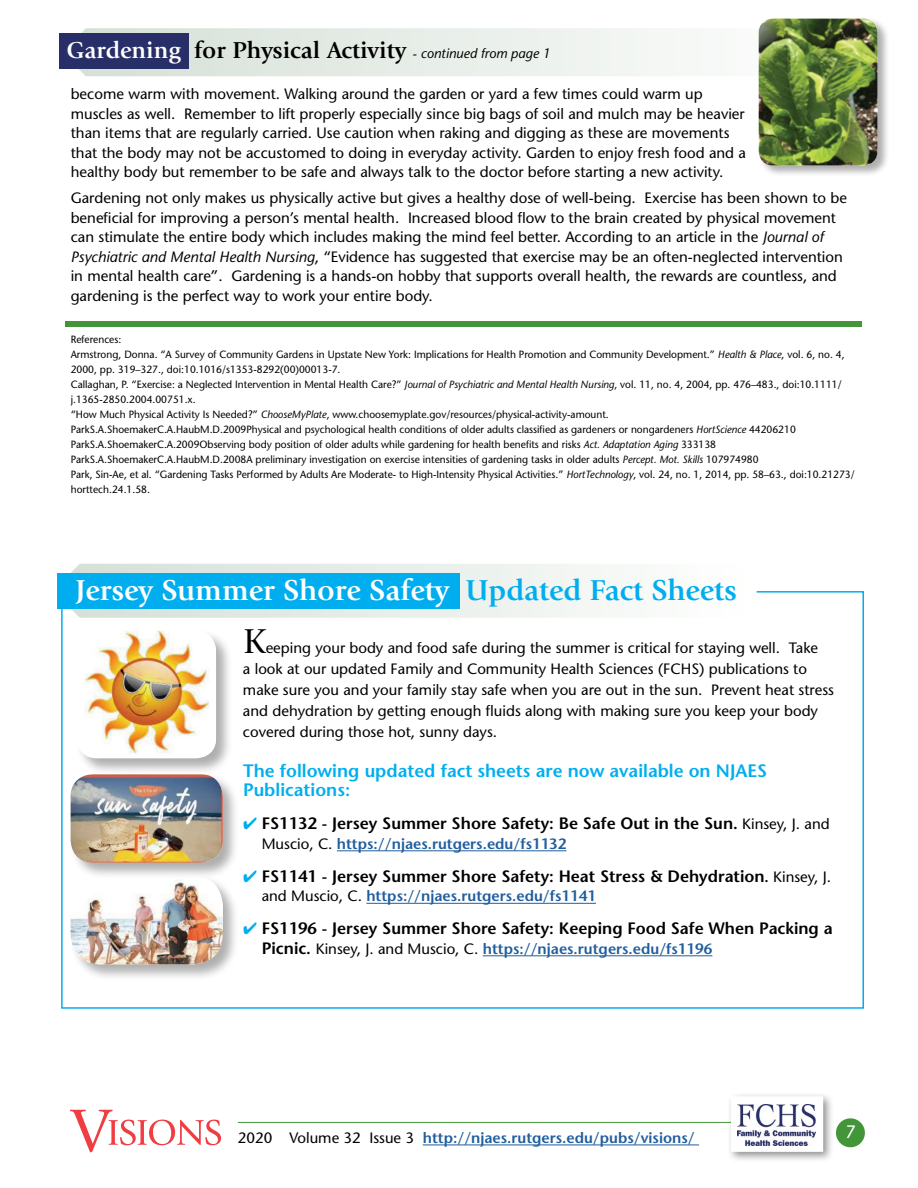
<style>
.page{position:relative;width:918px;height:1188px;background:#fff}
.page>*{position:absolute;margin:0;border:0;box-sizing:border-box;transform-origin:0 0}
.t1{font:36px "Giovanni";color:#000}
.t2{font:700 30px "Giovanni";color:#fff}
.t3{font:700 24px "Giovanni";color:#000}
.t4{font:600 18px/19.5px "Stone Sans";color:#00aeef}
.t5{font:18px "Stone Sans";color:#fff}
.t6{font:600 16.5px "Stone Sans";color:#000}
.t7{font:15px/19.5px "Stone Sans";color:#000}
.t8{font:600 15px "Stone Sans";color:#215e9e}
.t9{font:10.5px/15px "Stone Sans";color:#000}
.s1{color:#fff}
.s2{font-size:13.5px}
.s3{font-family:"Stone Sans";font-weight:400;font-style:italic;font-size:13.5px}
.s4{font-style:italic}
.s5{color:#00aeef}
.s6{font-weight:400;font-size:15px}
.s7{font-weight:400;color:#000}
.s8{font-size:15px}
.s9{font-size:16.5px;color:#000}
</style>
<div class="page">
<svg style="left:70px;top:1110px;width:151px;height:42px"></svg>
<hr style="left:238px;top:1122px;width:565px;height:1px;background:#439539">
<hr style="left:423px;top:1145px;width:276px;height:1px;background:#215e9e">
<div style="left:727px;top:1092px;width:108px;height:71px;background:#000;opacity:.43"></div>
<div style="left:731px;top:1096px;width:92px;height:56px;background:#fff;border:2px solid #fff"></div>
<img style="left:738px;top:1104px;width:78px;height:41px">
<div style="left:836px;top:1118px;width:29px;height:29px;background:#439539;border-radius:50%"></div>
<svg style="left:62px;top:564px;width:695px;height:54px"></svg>
<hr style="left:337px;top:850px;width:230px;height:1px;background:#215e9e">
<hr style="left:366px;top:903px;width:230px;height:1px;background:#215e9e">
<hr style="left:483px;top:955px;width:229px;height:1px;background:#215e9e">
<div style="left:57px;top:574px;width:403px;height:35px;background:#00aeef"></div>
<div style="left:69px;top:874px;width:171px;height:107px;background:#000;opacity:.32"></div>
<img style="left:71px;top:879px;width:152px;height:85px">
<div style="left:75px;top:629px;width:158px;height:146px;background:#000;opacity:.32"></div>
<img style="left:79px;top:631px;width:137px;height:126px">
<div style="left:69px;top:772px;width:171px;height:107px;background:#000;opacity:.32"></div>
<img style="left:71px;top:774px;width:152px;height:89px">
<svg style="left:68px;top:28px;width:608px;height:48px"></svg>
<div style="left:59px;top:34px;width:129px;height:35px;background:#272e68"></div>
<div style="left:758px;top:17px;width:131px;height:161px;background:#000;opacity:.32"></div>
<img style="left:759px;top:19px;width:119px;height:146px">
<div style="left:65px;top:321px;width:796px;height:6px;background:#439539"></div>
<h3 class="t3" style="left:67px;top:36px;width:485px"><span class="s1">Gardening</span> for Physical Activity <span class="s2">-</span> <span class="s3">continued from page 1</span></h3>
<p class="t7" style="left:71px;top:84px;width:677px">become warm with movement. Walking around the garden or yard a few times could warm up muscles as well. Remember to lift properly especially since big bags of soil and mulch may be heavier than items that are regularly carried. Use caution when raking and digging as these are movements that the body may not be accustomed to doing in everyday activity. Garden to enjoy fresh food and a healthy body but remember to be safe and always talk to the doctor before starting a new activity.</p>
<p class="t7" style="left:71px;top:188px;width:778px">Gardening not only makes us physically active but gives a healthy dose of well-being. Exercise has been shown to be beneficial for improving a person’s mental health. Increased blood flow to the brain created by physical movement can stimulate the entire body which includes making the mind feel better. According to an article in the <span class="s4">Journal of Psychiatric and Mental Health Nursing</span>, “Evidence has suggested that exercise may be an often-neglected intervention in mental health care”. Gardening is a hands-on hobby that supports overall health, the rewards are countless, and gardening is the perfect way to work your entire body.</p>
<p class="t9" style="left:71px;top:331px;width:786px">References:<br>Armstrong, Donna. “A Survey of Community Gardens in Upstate New York: Implications for Health Promotion and Community Development.” <span class="s4">Health &amp; Place</span>, vol. 6, no. 4, 2000, pp. 319–327., doi:10.1016/s1353-8292(00)00013-7.<br>Callaghan, P. “Exercise: a Neglected Intervention in Mental Health Care?” <span class="s4">Journal of Psychiatric and Mental Health Nursing</span>, vol. 11, no. 4, 2004, pp. 476–483., doi:10.1111/ j.1365-2850.2004.00751.x.<br>“How Much Physical Activity Is Needed?” <span class="s4">ChooseMyPlate</span>, www.choosemyplate.gov/resources/physical-activity-amount.<br>ParkS.A.ShoemakerC.A.HaubM.D.2009Physical and psychological health conditions of older adults classified as gardeners or nongardeners <span class="s4">HortScience</span> 44206210<br>ParkS.A.ShoemakerC.A.2009Observing body position of older adults while gardening for health benefits and risks <span class="s4">Act. Adaptation Aging</span> 333138<br>ParkS.A.ShoemakerC.A.HaubM.D.2008A preliminary investigation on exercise intensities of gardening tasks in older adults <span class="s4">Percept. Mot. Skills</span> 107974980<br>Park, Sin-Ae, et al. “Gardening Tasks Performed by Adults Are Moderate- to High-Intensity Physical Activities.” <span class="s4">HortTechnology</span>, vol. 24, no. 1, 2014, pp. 58–63., doi:10.21273/ horttech.24.1.58.</p>
<h2 class="t2" style="left:75px;top:572px;width:663px">Jersey Summer Shore Safety <span class="s5">Updated Fact Sheets</span></h2>
<h1 class="t1" style="left:243px;top:621px;width:24px">K</h1>
<p class="t7" style="left:243px;top:637px;width:593px;line-height:21px;text-indent:23px">eeping your body and food safe during the summer is critical for staying well. Take<br>a look at our updated Family and Community Health Sciences (FCHS) publications to make sure you and your family stay safe when you are out in the sun. Prevent heat stress and dehydration by getting enough fluids along with making sure you keep your body covered during those hot, sunny days.</p>
<p class="t4" style="left:243px;top:761px;width:526px">The following updated fact sheets are now available on NJAES<br>Publications:</p>
<p class="t6" style="left:243px;top:813px;width:588px"><span class="s5">✔</span> FS1132 - Jersey Summer Shore Safety: Be Safe Out in the Sun. <span class="s6">Kinsey, J. and</span></p>
<p class="t8" style="left:262px;top:834px;width:306px"><span class="s7">Muscio, C.</span> https://njaes.rutgers.edu/fs1132</p>
<p class="t6" style="left:243px;top:866px;width:590px"><span class="s5">✔</span> FS1141 - Jersey Summer Shore Safety: Heat Stress &amp; Dehydration<span class="s8">.</span> <span class="s6">Kinsey, J.</span></p>
<p class="t8" style="left:262px;top:887px;width:336px"><span class="s7">and Muscio, C.</span> https://njaes.rutgers.edu/fs1141</p>
<p class="t6" style="left:243px;top:918px;width:591px"><span class="s5">✔</span> FS1196 - Jersey Summer Shore Safety: Keeping Food Safe When Packing a</p>
<p class="t8" style="left:262px;top:939px;width:452px"><span class="s9">Picnic.</span> <span class="s7">Kinsey, J. and Muscio, C.</span> https://njaes.rutgers.edu/fs1196</p>
<p class="t8" style="left:238px;top:1128px;width:458px"><span class="s7">2020 Volume 32 Issue 3</span> http://njaes.rutgers.edu/pubs/visions/</p>
<p class="t5" style="left:845px;top:1121px;width:12px">7</p>
</div>
